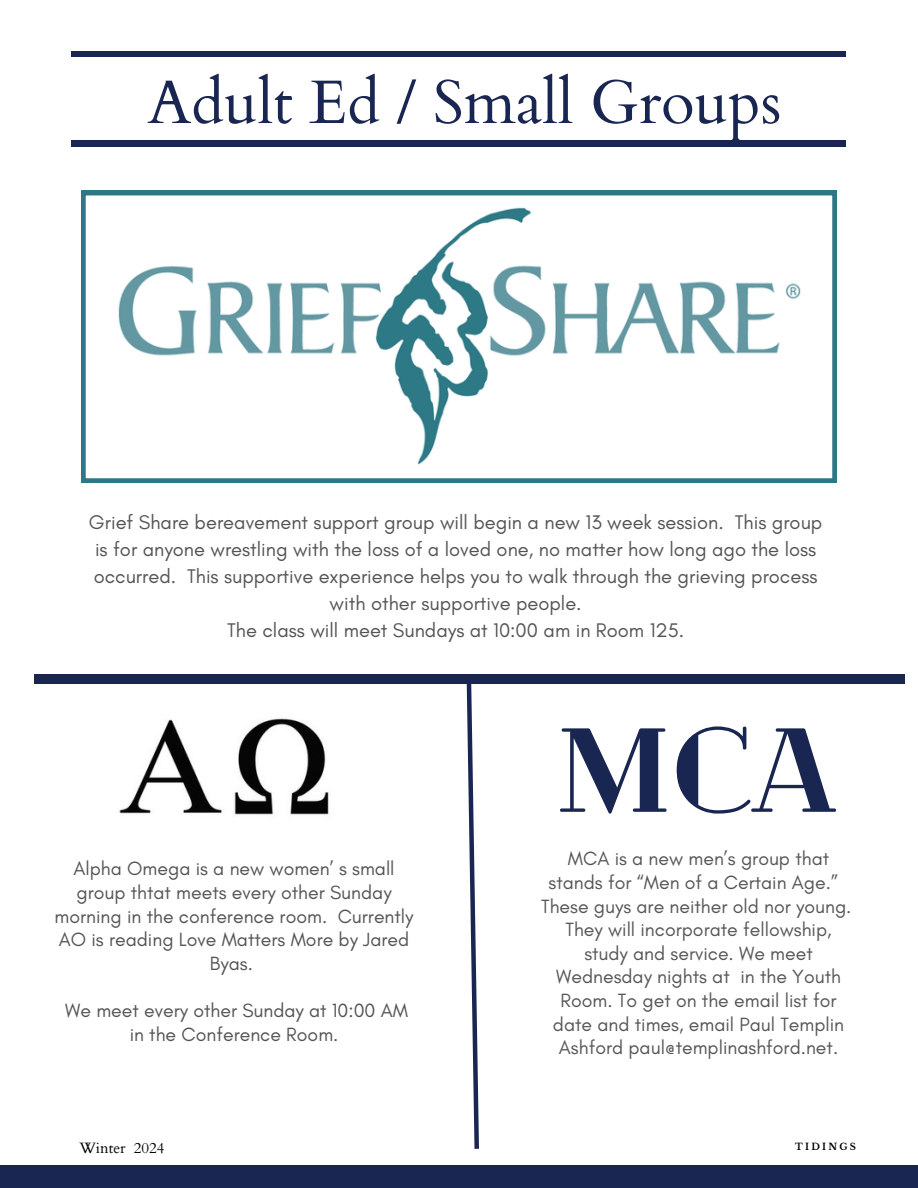
<style>
.page{position:relative;width:918px;height:1188px;background:#fff}
.page>*{position:absolute;margin:0;border:0;box-sizing:border-box;transform-origin:0 0}
.t1{font:900 119.25px "Cheque";color:#1a2652}
.t2{font:61.5px "Cardo";color:#1a2652}
.t3{font:20.1px/27px "Glacial Indifference";color:#545454;text-align:center}
.t4{font:19.5px/23.7px "Glacial Indifference";color:#565656;text-align:center}
.t5{font:19.5px/23.7px "Glacial Indifference";color:#545454;text-align:center}
.t6{font:15px "Cardo";color:#000}
.t7{font:700 9.3px "Libre Baskerville";letter-spacing:.24em;color:#000}
</style>
<div class="page">
<div style="left:0;top:1165px;width:918px;height:23px;background:#1a2652"></div>
<div style="left:72px;top:141px;width:774px;height:5px;background:#1a2652"></div>
<div style="left:72px;top:51px;width:774px;height:6px;background:#1a2652"></div>
<svg style="left:81px;top:191px;width:756px;height:291px"></svg>
<img style="left:119px;top:718px;width:210px;height:97px">
<div style="left:34px;top:675px;width:870px;height:9px;background:#1a2652"></div>
<svg style="left:466px;top:684px;width:13px;height:465px"></svg>
<p class="t2" style="left:148px;top:62px;width:635px">Adult Ed / Small Groups</p>
<p class="t3" style="left:89px;top:508px;width:735px">Grief Share bereavement support group will begin a new 13 week session. This group is for anyone wrestling with the loss of a loved one, no matter how long ago the loss occurred. This supportive experience helps you to walk through the grieving process with other supportive people.</p>
<p class="t3" style="left:227px;top:616px;width:459px">The class will meet Sundays at 10:00 am in Room 125.</p>
<p class="t5" style="left:55px;top:857px;width:360px">Alpha Omega is a new women’ s small group thtat meets every other Sunday morning in the conference room. Currently<br>AO is reading Love Matters More by Jared<br>Byas.</p>
<p class="t5" style="left:65px;top:999px;width:344px">We meet every other Sunday at 10:00 AM in the Conference Room.</p>
<p class="t6" style="left:79px;top:1138px;width:87px">Winter 2024</p>
<p class="t1" style="left:557px;top:693px;width:281px">MCA</p>
<p class="t4" style="left:541px;top:847px;width:312px">MCA is a new men’s group that stands for “Men of a Certain Age.”<br>These guys are neither old nor young.<br>They will incorporate fellowship, study and service. We meet<br>Wednesday nights at in the Youth<br>Room. To get on the email list for date and times, email Paul Templin<br>Ashford paul@templinashford.net.</p>
<p class="t7" style="left:795px;top:1141px;width:62px">TIDINGS</p>
</div>
